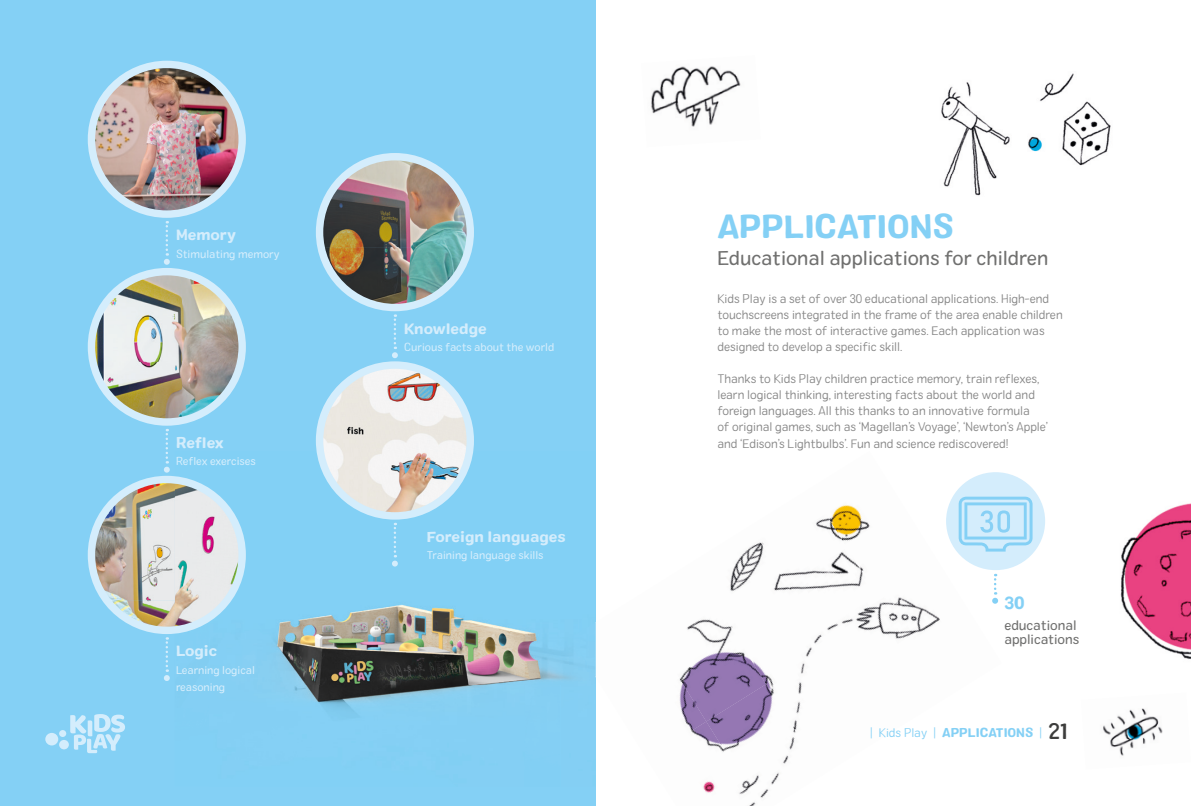
<style>
.page{position:relative;width:1191px;height:806px;background:#fff}
.page>*{position:absolute;margin:0;border:0;box-sizing:border-box;transform-origin:0 0}
.t1{font:32.1px "Colby St Bld";color:#84d0f5}
.t2{font:20px "Colby St Reg";color:#70706f}
.t3{font:17.3px "Colby St Bld";color:#84d0f5}
.t4{font:14.8px "Colby St Bld";color:#d4edfc}
.t5{font:13.6px/14.8px "Colby St Reg";color:#70706f}
.t6{font:12.4px/16.1px "Colby St Lt";color:#878787}
.t7{font:12.4px "Colby St Bld";color:#84d0f5}
.t8{font:11.1px/17.3px "Colby St Reg";color:#d4edfc}
.s1{font-family:"Colby St Lt"}
.s2{font-family:"Colby St Med";font-size:22.2px;color:#3d3d3c}
</style>
<div class="page">
<div style="left:0;top:0;width:595px;height:805px;background:#84d0f5"></div>
<img style="left:175px;top:451px;width:299px;height:66px">
<img style="left:210px;top:517px;width:363px;height:195px">
<img style="left:175px;top:629px;width:19px;height:5px">
<svg style="left:164px;top:221px;width:6px;height:43px"></svg>
<img style="left:91px;top:64px;width:151px;height:150px">
<div style="left:88px;top:61px;width:158px;height:157px;border:7px solid #d4edfc;border-radius:50%"></div>
<svg style="left:164px;top:429px;width:6px;height:43px"></svg>
<img style="left:91px;top:271px;width:91px;height:90px">
<img style="left:182px;top:273px;width:60px;height:147px">
<img style="left:93px;top:361px;width:89px;height:61px">
<div style="left:88px;top:268px;width:158px;height:157px;border:7px solid #d4edfc;border-radius:50%"></div>
<img style="left:319px;top:157px;width:91px;height:90px">
<img style="left:410px;top:158px;width:60px;height:148px">
<img style="left:321px;top:247px;width:89px;height:60px">
<div style="left:316px;top:153px;width:158px;height:158px;border:7px solid #d4edfc;border-radius:50%"></div>
<svg style="left:164px;top:637px;width:6px;height:43px"></svg>
<img style="left:91px;top:483px;width:84px;height:117px">
<img style="left:106px;top:599px;width:69px;height:31px">
<img style="left:175px;top:554px;width:67px;height:75px">
<div style="left:88px;top:475px;width:158px;height:158px;border:7px solid #d4edfc;border-radius:50%"></div>
<svg style="left:392px;top:314px;width:6px;height:44px"></svg>
<svg style="left:392px;top:522px;width:6px;height:44px"></svg>
<img style="left:319px;top:365px;width:151px;height:150px;border-radius:75px">
<div style="left:316px;top:361px;width:158px;height:158px;border:7px solid #d4edfc;border-radius:50%"></div>
<img style="left:885px;top:597px;width:114px;height:12px">
<img style="left:815px;top:505px;width:70px;height:104px">
<img style="left:827px;top:609px;width:113px;height:30px">
<img style="left:736px;top:525px;width:90px;height:119px">
<img style="left:766px;top:647px;width:46px;height:36px">
<img style="left:706px;top:562px;width:60px;height:121px">
<img style="left:706px;top:683px;width:96px;height:115px">
<img style="left:595px;top:600px;width:111px;height:158px">
<img style="left:646px;top:721px;width:113px;height:84px">
<img style="left:571px;top:622px;width:2px;height:54px">
<img style="left:941px;top:73px;width:170px;height:123px">
<img style="left:651px;top:66px;width:90px;height:61px">
<img style="left:1103px;top:708px;width:60px;height:48px">
<img style="left:1120px;top:503px;width:71px;height:156px">
<div style="left:946px;top:472px;width:99px;height:97px;background:#d4edfc;border-radius:50%"></div>
<svg style="left:958px;top:496px;width:74px;height:55px"></svg>
<svg style="left:992px;top:573px;width:6px;height:30px"></svg>
<div style="left:45px;top:732px;width:13px;height:13px;background:#d4edfc;border-radius:50%"></div>
<svg style="left:59px;top:729px;width:7px;height:7px"></svg>
<svg style="left:59px;top:739px;width:10px;height:10px"></svg>
<svg style="left:70px;top:714px;width:55px;height:38px"></svg>
<p class="t4" style="left:176px;top:225px;width:62px">Memory</p>
<p class="t8" style="left:176px;top:245px;width:105px">Stimulating memory</p>
<p class="t4" style="left:176px;top:433px;width:49px">Reflex</p>
<p class="t8" style="left:176px;top:452px;width:81px">Reflex exercises</p>
<p class="t4" style="left:176px;top:641px;width:43px">Logic</p>
<p class="t8" style="left:176px;top:660px;width:80px">Learning logical reasoning</p>
<p class="t4" style="left:404px;top:318px;width:84px">Knowledge</p>
<p class="t8" style="left:404px;top:338px;width:152px">Curious facts about the world</p>
<p class="t4" style="left:427px;top:526px;width:140px">Foreign languages</p>
<p class="t8" style="left:427px;top:546px;width:118px">Training language skills</p>
<h1 class="t1" style="left:717px;top:206px;width:238px">APPLICATIONS</h1>
<h2 class="t2" style="left:717px;top:245px;width:332px">Educational applications for children</h2>
<p class="t6" style="left:717px;top:290px;width:347px">Kids Play is a set of over 30 educational applications. High-end touchscreens integrated in the frame of the area enable children to make the most of interactive games. Each application was designed to develop a specific skill.</p>
<p class="t6" style="left:717px;top:370px;width:332px">Thanks to Kids Play children practice memory, train reflexes, learn logical thinking, interesting facts about the world and foreign languages. All this thanks to an innovative formula<br>of original games, such as ‘Magellan’s Voyage’, ‘Newton’s Apple’ and ‘Edison’s Lightbulbs’. Fun and science rediscovered!</p>
<h3 class="t3" style="left:1004px;top:590px;width:22px">30</h3>
<p class="t5" style="left:1004px;top:617px;width:76px">educational applications</p>
<p class="t7" style="left:869px;top:723px;width:200px"><span class="s1">| Kids Play |</span> APPLICATIONS <span class="s1">|</span> <span class="s2">21</span></p>
</div>
